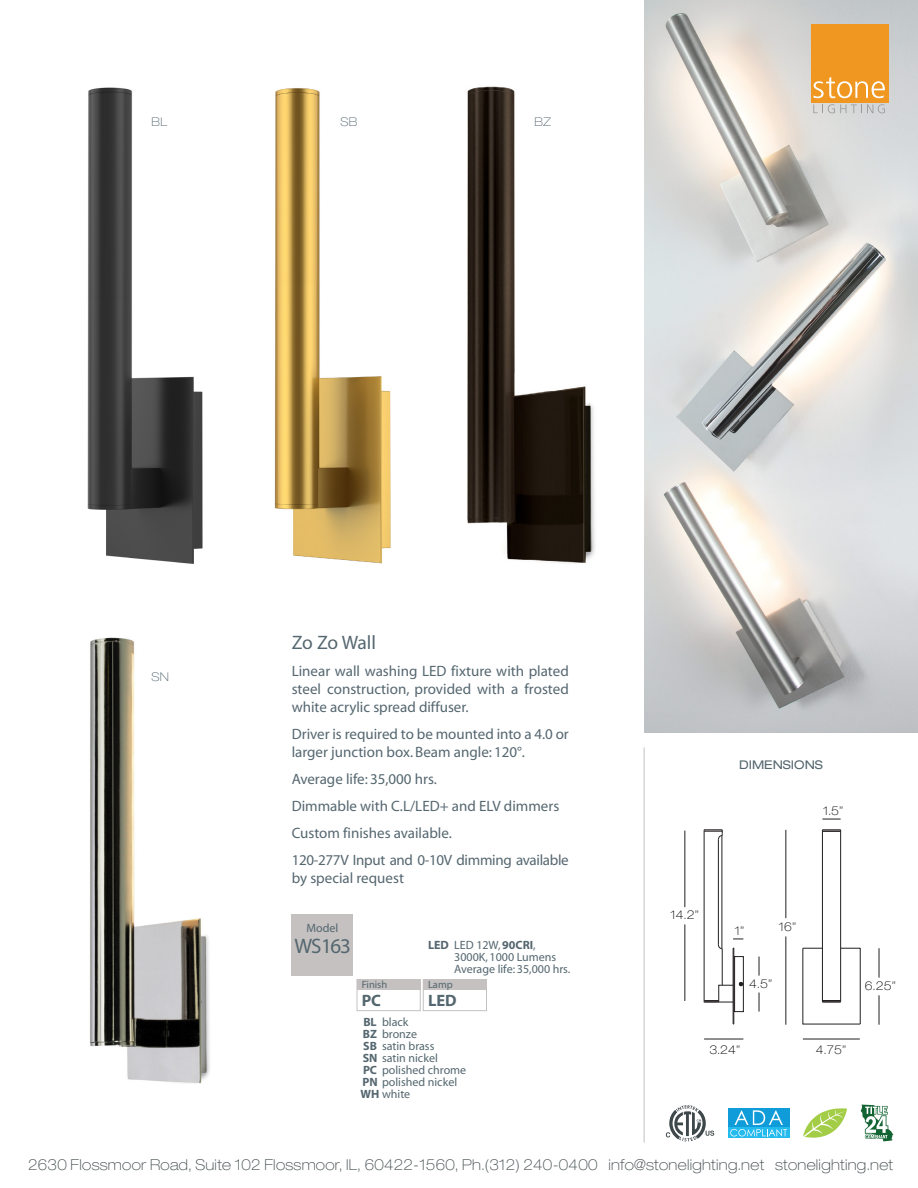
<style>
.page{position:relative;width:918px;height:1188px;background:#fff}
.page>*{position:absolute;margin:0;border:0;box-sizing:border-box;transform-origin:0 0}
.t1{font:21px "Myriad";letter-spacing:-.06em;color:#54666f}
.t2{font:19.5px "Myriad";letter-spacing:-.015em;color:#556770}
.t3{font:700 16.5px "Myriad";color:#54666f}
.t4{font:15px/18px "Myriad";color:#556770}
.t5{font:100 expanded 15px "Helvetica Neue LT Std";letter-spacing:.02em;color:#40494c}
.t6{font:12px/12px "Myriad";color:#54666f}
.t7{font:100 expanded 12px "Helvetica Neue LT Std";letter-spacing:.02em;color:#000100}
.t8{font:expanded 12px "Helvetica Neue LT Std";color:#54666f}
.t9{font:100 expanded 12px "Helvetica Neue LT Std";letter-spacing:.02em;color:#54666f}
.t10{font:10.5px "Myriad";color:#54666f}
.s1{font-weight:700}
</style>
<div class="page">
<img style="left:644px;top:0;width:274px;height:733px">
<svg style="left:813px;top:104px;width:72px;height:9px"></svg>
<div style="left:811px;top:24px;width:78px;height:78px;background:#ef9720"></div>
<svg style="left:813px;top:77px;width:72px;height:21px"></svg>
<hr style="left:644px;top:747px;width:1px;height:396px;background:#c4c1c0">
<div style="left:728px;top:1108px;width:61px;height:19px;background:#0f9cd8"></div>
<svg style="left:728px;top:1127px;width:61px;height:11px"></svg>
<svg style="left:730px;top:1110px;width:57px;height:26px"></svg>
<svg style="left:803px;top:1108px;width:44px;height:30px"></svg>
<svg style="left:861px;top:1105px;width:32px;height:37px"></svg>
<svg style="left:666px;top:1105px;width:48px;height:37px"></svg>
<hr style="left:803px;top:1039px;width:57px;height:1px;background:#231f20">
<svg style="left:822px;top:819px;width:19px;height:1px"></svg>
<hr style="left:786px;top:936px;width:1px;height:89px;background:#231f20">
<hr style="left:786px;top:830px;width:1px;height:88px;background:#231f20">
<hr style="left:879px;top:995px;width:1px;height:30px;background:#231f20">
<hr style="left:879px;top:948px;width:1px;height:30px;background:#231f20">
<svg style="left:759px;top:993px;width:1px;height:19px"></svg>
<svg style="left:759px;top:957px;width:1px;height:19px"></svg>
<svg style="left:802px;top:829px;width:59px;height:196px"></svg>
<hr style="left:685px;top:831px;width:1px;height:76px;background:#231f20">
<hr style="left:685px;top:924px;width:1px;height:77px;background:#231f20">
<hr style="left:704px;top:831px;width:1px;height:170px;background:#231f20">
<hr style="left:718px;top:839px;width:1px;height:106px;background:#231f20">
<svg style="left:704px;top:829px;width:19px;height:11px"></svg>
<hr style="left:722px;top:836px;width:1px;height:112px;background:#231f20">
<hr style="left:704px;top:1039px;width:39px;height:1px;background:#231f20">
<svg style="left:703px;top:939px;width:41px;height:86px"></svg>
<img style="left:90px;top:637px;width:120px;height:447px">
<div style="left:357px;top:979px;width:64px;height:32px;border:1px solid #c4c1c0"></div>
<div style="left:357px;top:980px;width:63px;height:10px;background:#c4c1c0"></div>
<div style="left:423px;top:979px;width:64px;height:32px;border:1px solid #c4c1c0"></div>
<div style="left:423px;top:980px;width:64px;height:10px;background:#c4c1c0"></div>
<div style="left:292px;top:914px;width:61px;height:62px;background:#c4c1c0"></div>
<img style="left:467px;top:86px;width:128px;height:478px">
<img style="left:274px;top:88px;width:117px;height:476px">
<img style="left:87px;top:87px;width:116px;height:477px">
<p class="t9" style="left:152px;top:115px;width:17px">BL</p>
<p class="t9" style="left:341px;top:115px;width:18px">SB</p>
<p class="t9" style="left:535px;top:115px;width:18px">BZ</p>
<p class="t9" style="left:152px;top:670px;width:19px">SN</p>
<h2 class="t2" style="left:292px;top:633px;width:86px">Zo Zo Wall</h2>
<p class="t4" style="left:292px;top:663px;width:279px;text-align:justify">Linear wall washing LED fixture with plated steel construction, provided with a frosted white acrylic spread diffuser.</p>
<p class="t4" style="left:292px;top:726px;width:279px">Driver is required to be mounted into a 4.0 or larger junction box. Beam angle: 120°.</p>
<p class="t4" style="left:292px;top:766px;width:279px;line-height:27px">Average life: 35,000 hrs.<br>Dimmable with C.L/LED+ and ELV dimmers Custom finishes available.<br>120-277V Input and 0-10V dimming available</p>
<p class="t4" style="left:292px;top:870px;width:114px">by special request</p>
<p class="t6" style="left:306px;top:922px;width:33px">Model</p>
<h1 class="t1" style="left:295px;top:935px;width:58px">WS163</h1>
<p class="t6" style="left:454px;top:939px;width:118px;text-indent:-26px"><span class="s1">LED</span> LED 12W, <span class="s1">90CRI</span>,<br>3000K, 1000 Lumens<br>Average life: 35,000 hrs.</p>
<p class="t10" style="left:362px;top:979px;width:27px">Finish</p>
<p class="t3" style="left:362px;top:992px;width:21px">PC</p>
<p class="t6" style="left:361px;top:1016px;width:107px"><span class="s1">BL</span> black<br><span class="s1">BZ</span> bronze<br><span class="s1">SB</span> satin brass<br><span class="s1">SN</span> satin nickel<br><span class="s1">PC</span> polished chrome<br><span class="s1">PN</span> polished nickel<br><span class="s1">WH</span> white</p>
<p class="t10" style="left:428px;top:979px;width:26px">Lamp</p>
<p class="t3" style="left:428px;top:992px;width:30px">LED</p>
<p class="t8" style="left:739px;top:757px;width:85px">DIMENSIONS</p>
<p class="t7" style="left:823px;top:803px;width:22px">1.5”</p>
<p class="t7" style="left:671px;top:908px;width:30px">14.2”</p>
<p class="t7" style="left:735px;top:923px;width:11px">1”</p>
<p class="t7" style="left:779px;top:919px;width:19px">16”</p>
<p class="t7" style="left:749px;top:976px;width:25px">4.5”</p>
<p class="t7" style="left:865px;top:978px;width:33px">6.25”</p>
<p class="t7" style="left:709px;top:1043px;width:33px">3.24”</p>
<p class="t7" style="left:816px;top:1043px;width:32px">4.75”</p>
<p class="t5" style="left:28px;top:1155px;width:866px">2630 Flossmoor Road, Suite 102 Flossmoor, IL, 60422-1560, Ph.(312) 240-0400 info@stonelighting.net stonelighting.net</p>
</div>
